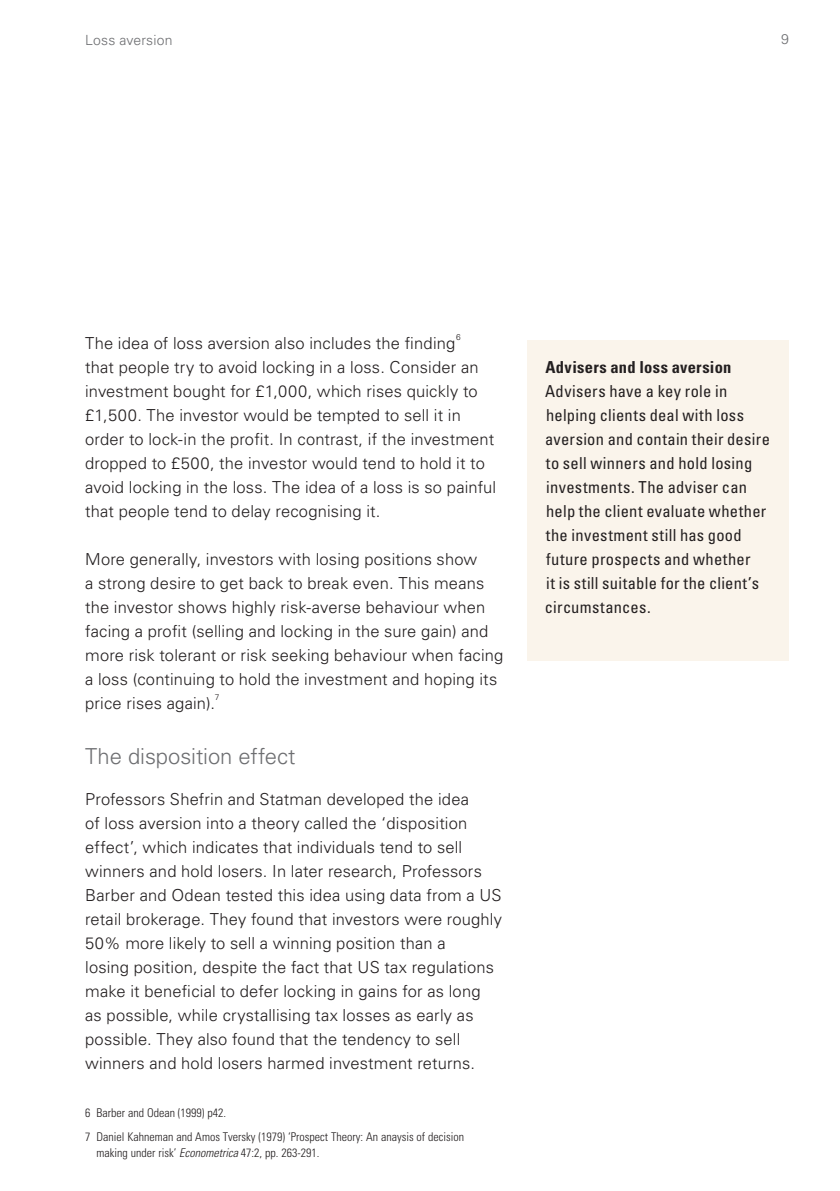
<style>
.page{position:relative;width:840px;height:1191px;background:#fff}
.page>*{position:absolute;margin:0;border:0;box-sizing:border-box;transform-origin:0 0}
.t1{font:300 22px "Univers LT";letter-spacing:-.005em;color:#6d6e71}
.t2{font:300 16.4px/24px "Univers LT";letter-spacing:.01em;color:#231f20}
.t3{font:condensed 16.4px/24px "Univers LT";letter-spacing:.02em;color:#231f20}
.t4{font:700 condensed 16.4px "Univers LT";letter-spacing:.015em;color:#231f20}
.t5{font:300 14px "Univers LT";letter-spacing:.015em;color:#6d6e71}
.t6{font:300 condensed 12px/24px "Univers LT";color:#231f20}
.t7{font:300 8.2px "Univers LT";color:#231f20}
.s1{font-style:italic}
</style>
<div class="page">
<div style="left:527px;top:340px;width:261px;height:320px;background:#faf4eb"></div>
<p class="t5" style="left:85px;top:32px;width:89px">Loss aversion</p>
<p class="t5" style="left:780px;top:31px;width:9px">9</p>
<p class="t2" style="left:85px;top:331px;width:371px">The idea of loss aversion also includes the finding</p>
<p class="t7" style="left:456px;top:332px;width:6px">6</p>
<p class="t2" style="left:85px;top:355px;width:412px">that people try to avoid locking in a loss. Consider an investment bought for £1,000, which rises quickly to £1,500. The investor would be tempted to sell it in order to lock-in the profit. In contrast, if the investment dropped to £500, the investor would tend to hold it to avoid locking in the loss. The idea of a loss is so painful that people tend to delay recognising it.</p>
<p class="t2" style="left:85px;top:547px;width:419px">More generally, investors with losing positions show<br>a strong desire to get back to break even. This means the investor shows highly risk-averse behaviour when facing a profit (selling and locking in the sure gain) and more risk tolerant or risk seeking behaviour when facing a loss (continuing to hold the investment and hoping its price rises again).</p>
<p class="t7" style="left:214px;top:692px;width:6px">7</p>
<h1 class="t1" style="left:85px;top:743px;width:212px">The disposition effect</h1>
<p class="t2" style="left:85px;top:787px;width:418px">Professors Shefrin and Statman developed the idea<br>of loss aversion into a theory called the ‘disposition effect’, which indicates that individuals tend to sell winners and hold losers. In later research, Professors Barber and Odean tested this idea using data from a US retail brokerage. They found that investors were roughly 50% more likely to sell a winning position than a<br>losing position, despite the fact that US tax regulations make it beneficial to defer locking in gains for as long<br>as possible, while crystallising tax losses as early as possible. They also found that the tendency to sell winners and hold losers harmed investment returns.</p>
<p class="t6" style="left:85px;top:1100px;width:380px">6 Barber and Odean (1999) p42.<br>7 Daniel Kahneman and Amos Tversky (1979) ‘Prospect Theory: An anaysis of decision</p>
<p class="t6" style="left:96px;top:1140px;width:224px">making under risk’ <span class="s1">Econometrica</span> 47:2, pp. 263-291.</p>
<p class="t4" style="left:545px;top:357px;width:187px">Advisers and loss aversion</p>
<p class="t3" style="left:544px;top:378px;width:226px">Advisers have a key role in helping clients deal with loss aversion and contain their desire to sell winners and hold losing investments. The adviser can help the client evaluate whether the investment still has good future prospects and whether<br>it is still suitable for the client’s circumstances.</p>
</div>
